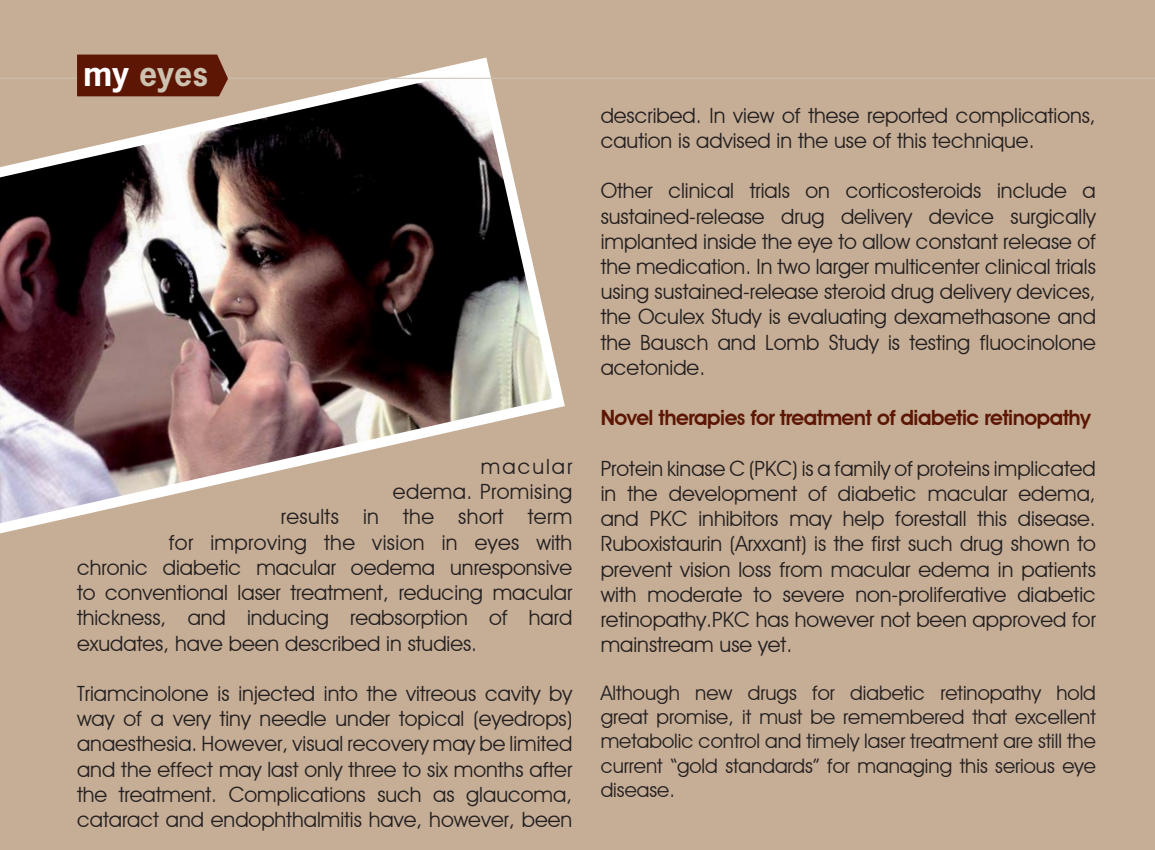
<style>
.page{position:relative;width:1155px;height:850px;background:#fff}
.page>*{position:absolute;margin:0;border:0;box-sizing:border-box;transform-origin:0 0}
.t1{font:700 32px "News Gothic Std";color:#cdc1af}
.t2{font:21px/25.2px "Avant Garde IT Cby BT";color:#231f20;text-align:justify}
.t3{font:21px "Avant Garde IT Cby BT";letter-spacing:.02em;color:#231f20}
.t4{font:600 21px "Avant Garde IT Cby BT";letter-spacing:-.025em;color:#5c1603}
.t5{font:21px "Avant Garde IT Cby BT";letter-spacing:.095em;color:#231f20}
.t6{font:20px/24px "Avant Garde IT Cby BT";color:#231f20;text-align:justify}
.s1{color:#fff}
</style>
<div class="page">
<div style="left:0;top:0;width:1154px;height:849px;background:#c6ae96"></div>
<img style="left:0;top:57px;width:565px;height:477px">
<hr style="left:0;top:78px;width:1154px;height:1px;background:#cdc1af">
<div style="left:77px;top:54px;width:151px;height:42px;background:#5c1603"></div>
<h1 class="t1" style="left:83px;top:59px;width:126px"><span class="s1">my</span> eyes</h1>
<p class="t5" style="left:481px;top:453px;width:93px">macular</p>
<p class="t3" style="left:393px;top:478px;width:181px">edema. Promising</p>
<p class="t3" style="left:281px;top:504px;width:293px">results in the short term</p>
<p class="t3" style="left:169px;top:529px;width:405px">for improving the vision in eyes with</p>
<p class="t2" style="left:77px;top:554px;width:496px">chronic diabetic macular oedema unresponsive</p>
<p class="t2" style="left:77px;top:579px;width:496px">to conventional laser treatment, reducing macular</p>
<p class="t2" style="left:77px;top:604px;width:496px">thickness, and inducing reabsorption of hard</p>
<p class="t2" style="left:77px;top:630px;width:401px">exudates, have been described in studies.</p>
<p class="t2" style="left:77px;top:680px;width:496px">Triamcinolone is injected into the vitreous cavity by way of a very tiny needle under topical (eyedrops) anaesthesia. However, visual recovery may be limited and the effect may last only three to six months after the treatment. Complications such as glaucoma, cataract and endophthalmitis have, however, been</p>
<p class="t2" style="left:600px;top:102px;width:496px">described. In view of these reported complications, caution is advised in the use of this technique.</p>
<p class="t2" style="left:600px;top:178px;width:496px">Other clinical trials on corticosteroids include a sustained-release drug delivery device surgically implanted inside the eye to allow constant release of the medication. In two larger multicenter clinical trials using sustained-release steroid drug delivery devices, the Oculex Study is evaluating dexamethasone and the Bausch and Lomb Study is testing fluocinolone acetonide.</p>
<p class="t4" style="left:600px;top:405px;width:492px">Novel therapies for treatment of diabetic retinopathy</p>
<p class="t2" style="left:600px;top:455px;width:496px">Protein kinase C (PKC) is a family of proteins implicated in the development of diabetic macular edema, and PKC inhibitors may help forestall this disease.<br>Ruboxistaurin (Arxxant) is the first such drug shown to prevent vision loss from macular edema in patients with moderate to severe non-proliferative diabetic retinopathy.PKC has however not been approved for mainstream use yet.</p>
<p class="t6" style="left:600px;top:680px;width:496px">Although new drugs for diabetic retinopathy hold great promise, it must be remembered that excellent metabolic control and timely laser treatment are still the current “gold standards” for managing this serious eye disease.</p>
</div>
